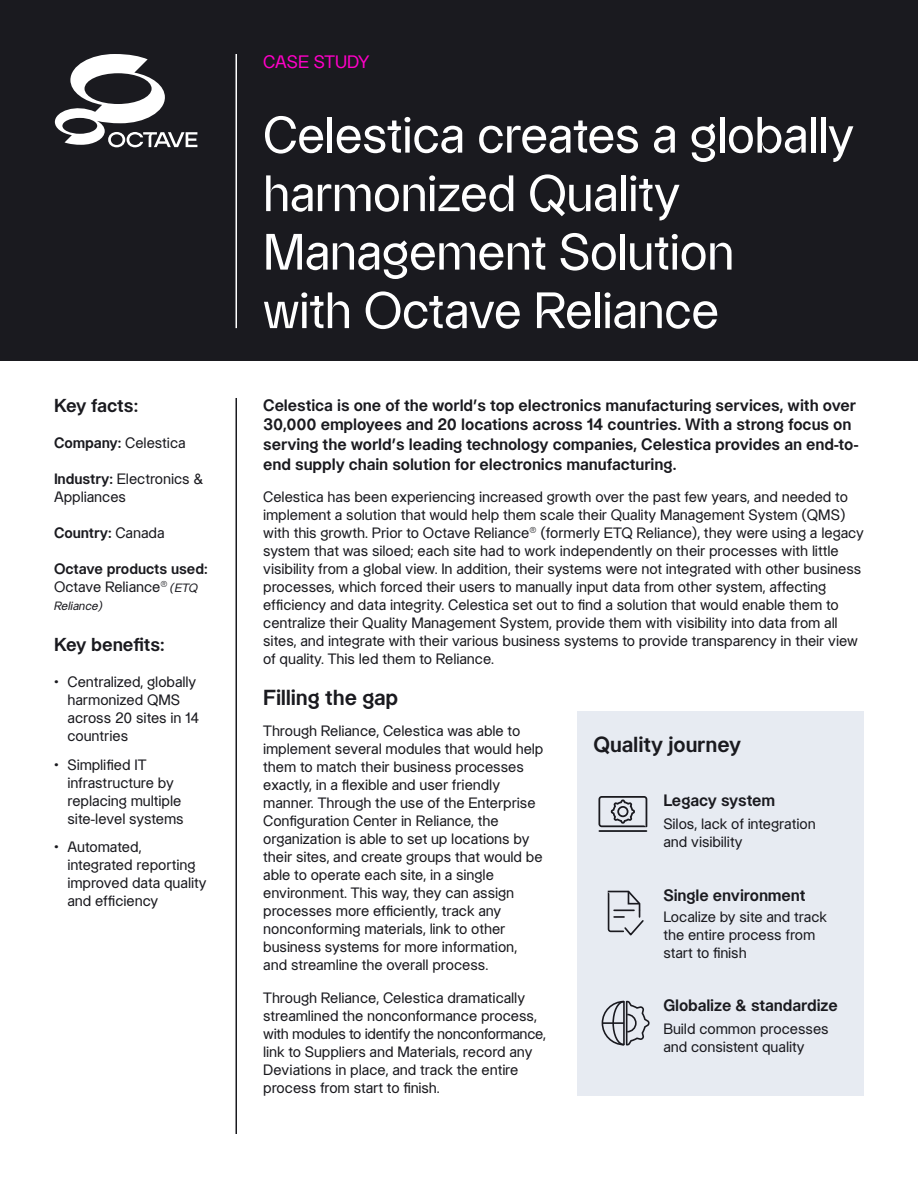
<style>
.page{position:relative;width:918px;height:1188px;background:#fff}
.page>*{position:absolute;margin:0;border:0;box-sizing:border-box;transform-origin:0 0}
.Title_34pt__White{font:51px/58.5px "Octave Display";color:#fff}
.Body_Heading_14_5pt{font:600 21.75px "Octave Sans";letter-spacing:-.005em;color:#1a1a1f}
.Boilerplate_Heading__White{font:600 18.75px "Octave Sans";letter-spacing:-.01em;color:#1a1a1f}
.Eyebrow{font:18px "Octave Sans";letter-spacing:-.005em;color:#ff00c7}
.Body_Sub-head_11pt{font:600 16.5px/19.8px "Octave Sans";letter-spacing:-.005em;color:#1a1a1f}
.Paragraph_Style_11{font:600 16.5px "Octave Sans";letter-spacing:-.01em;color:#1a1a1f}
.Body_10pt{font:15px/18px "Octave Sans";letter-spacing:-.005em;color:#1a1a1f}
.Paragraph_Style_12{font:15px/18px "Octave Sans";letter-spacing:-.005em;color:#1a1a1f}
.Boilerplate_Heading__White-2{font:600 15px/18px "Octave Sans";letter-spacing:-.005em;color:#1a1a1f}
.Boilerplate_Heading__White-3{font:15px/18px "Octave Sans";color:#1a1a1f}
.Boilerplate_Heading__White-4{font:italic 12px "Octave Sans";color:#1a1a1f}
.s1{font-weight:600}
.s2{font-weight:400}
.s3{font-weight:400;font-style:italic;font-size:12px}
</style>
<div class="page">
<div style="left:0;top:0;width:918px;height:361px;background:#1a1a1f"></div>
<svg style="left:55px;top:54px;width:142px;height:93px"></svg>
<hr style="left:236px;top:398px;width:1px;height:736px;background:#1a1a1f">
<hr style="left:236px;top:54px;width:1px;height:274px;background:#fff">
<div style="left:577px;top:712px;width:287px;height:384px;background:#e7ebf2"></div>
<svg style="left:607px;top:891px;width:37px;height:45px"></svg>
<svg style="left:601px;top:1000px;width:49px;height:46px"></svg>
<hr style="left:599px;top:830px;width:47px;height:2px;background:#19191f">
<svg style="left:598px;top:796px;width:49px;height:31px"></svg>
<div style="left:617px;top:806px;width:12px;height:11px;border:2px solid #19191f;border-radius:50%"></div>
<p class="Boilerplate_Heading__White" style="left:54px;top:394px;width:86px">Key facts:</p>
<p class="Boilerplate_Heading__White-3" style="left:54px;top:434px;width:133px"><span class="s1">Company:</span> Celestica</p>
<p class="Boilerplate_Heading__White-3" style="left:54px;top:470px;width:151px"><span class="s1">Industry:</span> Electronics &amp;<br>Appliances</p>
<p class="Boilerplate_Heading__White-2" style="left:54px;top:524px;width:112px">Country: <span class="s2">Canada</span></p>
<p class="Boilerplate_Heading__White-2" style="left:54px;top:560px;width:155px">Octave products used:<br><span class="s2">Octave Reliance</span><sup>®</sup> <span class="s3">(ETQ</span></p>
<p class="Boilerplate_Heading__White-4" style="left:54px;top:599px;width:50px">Reliance)</p>
<p class="Boilerplate_Heading__White" style="left:54px;top:633px;width:112px">Key benefits:</p>
<p class="Body_10pt" style="left:68px;top:672px;width:133px;text-indent:-14px">• Centralized, globally harmonized QMS across 20 sites in 14 countries</p>
<p class="Body_10pt" style="left:68px;top:755px;width:118px;text-indent:-14px">• Simplified IT infrastructure by replacing multiple site-level systems</p>
<p class="Body_10pt" style="left:68px;top:838px;width:141px;text-indent:-14px">• Automated, integrated reporting improved data quality and efficiency</p>
<p class="Eyebrow" style="left:263px;top:50px;width:108px">CASE STUDY</p>
<p class="Title_34pt__White" style="left:263px;top:105px;width:592px">Celestica creates a globally harmonized Quality<br>Management Solution<br>with Octave Reliance</p>
<p class="Body_Sub-head_11pt" style="left:263px;top:395px;width:597px">Celestica is one of the world’s top electronics manufacturing services, with over 30,000 employees and 20 locations across 14 countries. With a strong focus on serving the world’s leading technology companies, Celestica provides an end-to&shy;end supply chain solution for electronics manufacturing.</p>
<p class="Body_10pt" style="left:263px;top:487px;width:602px">Celestica has been experiencing increased growth over the past few years, and needed to implement a solution that would help them scale their Quality Management System (QMS) with this growth. Prior to Octave Reliance<sup>®</sup> (formerly ETQ Reliance), they were using a legacy system that was siloed; each site had to work independently on their processes with little visibility from a global view. In addition, their systems were not integrated with other business processes, which forced their users to manually input data from other system, affecting efficiency and data integrity. Celestica set out to find a solution that would enable them to centralize their Quality Management System, provide them with visibility into data from all sites, and integrate with their various business systems to provide transparency in their view of quality. This led them to Reliance.</p>
<p class="Body_Heading_14_5pt" style="left:263px;top:683px;width:137px">Filling the gap</p>
<p class="Body_10pt" style="left:263px;top:722px;width:282px">Through Reliance, Celestica was able to implement several modules that would help them to match their business processes exactly, in a flexible and user friendly manner. Through the use of the Enterprise Configuration Center in Reliance, the organization is able to set up locations by their sites, and create groups that would be able to operate each site, in a single environment. This way, they can assign processes more efficiently, track any nonconforming materials, link to other business systems for more information, and streamline the overall process.</p>
<p class="Body_10pt" style="left:263px;top:989px;width:284px">Through Reliance, Celestica dramatically streamlined the nonconformance process, with modules to identify the nonconformance, link to Suppliers and Materials, record any Deviations in place, and track the entire process from start to finish.</p>
<p class="Body_Heading_14_5pt" style="left:593px;top:731px;width:149px">Quality journey</p>
<p class="Paragraph_Style_11" style="left:663px;top:790px;width:113px">Legacy system</p>
<p class="Paragraph_Style_12" style="left:663px;top:815px;width:154px">Silos, lack of integration and visibility</p>
<p class="Paragraph_Style_11" style="left:663px;top:885px;width:144px">Single environment</p>
<p class="Paragraph_Style_12" style="left:663px;top:908px;width:165px">Localize by site and track the entire process from start to finish</p>
<p class="Paragraph_Style_11" style="left:663px;top:995px;width:176px">Globalize &amp; standardize</p>
<p class="Paragraph_Style_12" style="left:663px;top:1019px;width:167px">Build common processes and consistent quality</p>
</div>
